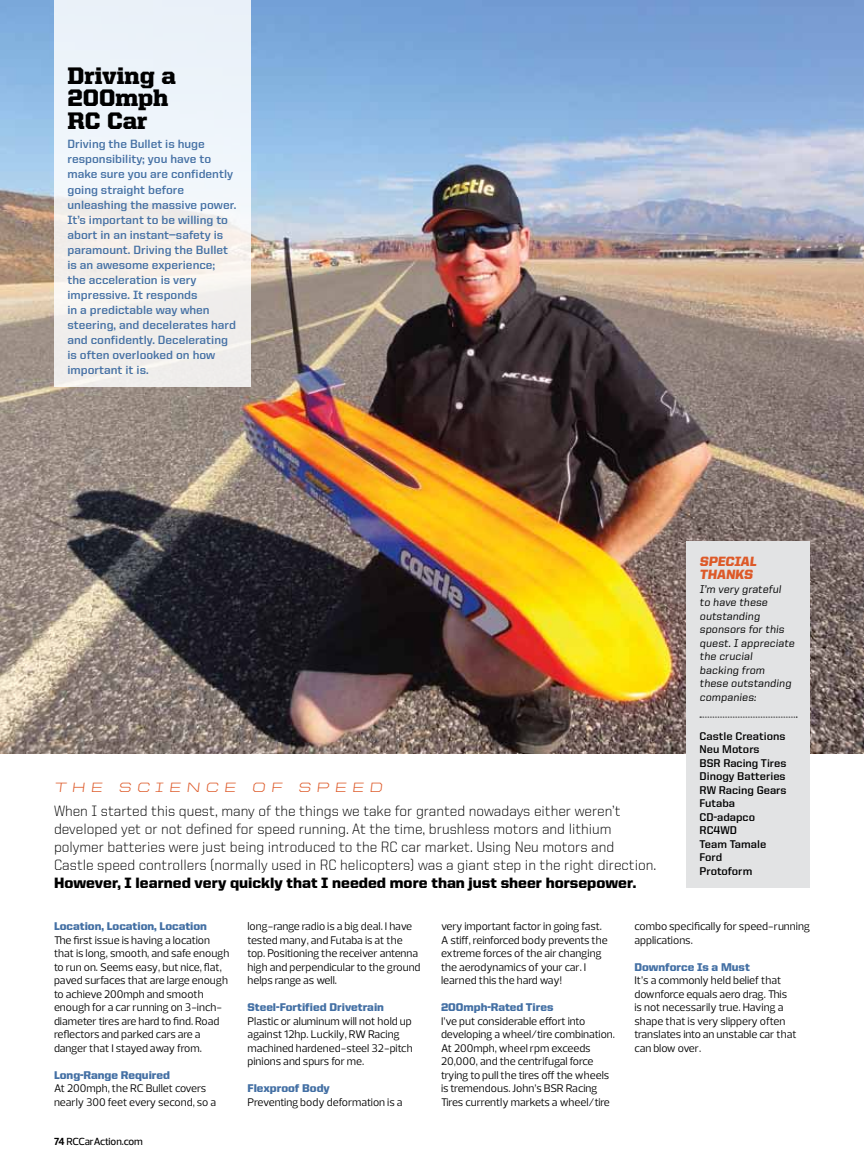
<style>
.page{position:relative;width:864px;height:1175px;background:#fff}
.page>*{position:absolute;margin:0;border:0;box-sizing:border-box;transform-origin:0 0}
.t1{font:900 24px/22.5px "United Serif Reg";color:#000}
.t2{font:300 15px/18px "United Sans Reg";color:#000}
.t3{font:900 15px "United Sans Reg";color:#000}
.t4{font:300 13.5px "United Sans Ext";color:#dd5928}
.t5{font:900 13.5px/13.5px "United Sans Reg";color:#dd5928}
.t6{font:700 12px/15px "United Sans Reg";color:#4470a4}
.t7{font:11.25px/13.5px "Prelo";color:#000}
.t8{font:500 11.25px/13.5px "United Sans Reg";color:#000}
.t9{font:900 11.25px "United Sans Reg";color:#4470a4}
.t10{font:700 11.25px/13.5px "United Sans Reg";color:#000}
.t11{font:500 10.5px "Prelo";letter-spacing:-.015em;color:#000}
.s1{font-weight:700}
</style>
<div class="page">
<img style="left:0;top:0;width:864px;height:753px">
<div style="left:54px;top:0;width:196px;height:387px;background:linear-gradient(to right,#f0f2f3,#f0f2f4)"></div>
<div style="left:686px;top:542px;width:124px;height:346px;background:#e2e3e4"></div>
<svg style="left:700px;top:716px;width:97px;height:1px"></svg>
<h1 class="t1" style="left:68px;top:64px;width:110px">Driving a<br>200mph<br>RC Car</h1>
<p class="t6" style="left:68px;top:137px;width:170px">Driving the Bullet is huge responsibility; you have to make sure you are confidently going straight before unleashing the massive power.<br>It’s important to be willing to abort in an instant—safety is paramount. Driving the Bullet is an awesome experience; the acceleration is very impressive. It responds<br>in a predictable way when steering, and decelerates hard and confidently. Decelerating is often overlooked on how important it is.</p>
<p class="t4" style="left:54px;top:780px;width:332px">T HE S CI ENCE OF S PEED</p>
<p class="t2" style="left:54px;top:802px;width:604px">When I started this quest, many of the things we take for granted nowadays either weren’t developed yet or not defined for speed running. At the time, brushless motors and lithium polymer batteries were just being introduced to the RC car market. Using Neu motors and Castle speed controllers (normally used in RC helicopters) was a giant step in the right direction.</p>
<h2 class="t3" style="left:54px;top:874px;width:584px">However, I learned very quickly that I needed more than just sheer horsepower.</h2>
<p class="t5" style="left:700px;top:554px;width:55px">Special<br>Thanks</p>
<p class="t8" style="left:700px;top:581px;width:98px">I’m very grateful to have these outstanding sponsors for this quest. I appreciate the crucial backing from these outstanding companies:</p>
<p class="t10" style="left:700px;top:728px;width:88px">Castle Creations<br>Neu Motors<br>BSR Racing Tires<br>Dinogy Batteries<br>RW Racing Gears<br>Futaba<br>CD-adapco<br>RC4WD<br>Team Tamale<br>Ford<br>Protoform</p>
<p class="t9" style="left:54px;top:920px;width:155px">Location, Location, Location</p>
<p class="t7" style="left:54px;top:933px;width:177px">The first issue is having a location that is long, smooth, and safe enough to run on. Seems easy, but nice, flat, paved surfaces that are large enough to achieve 200mph and smooth enough for a car running on 3-inch&shy;diameter tires are hard to find. Road reflectors and parked cars are a danger that I stayed away from.</p>
<p class="t9" style="left:54px;top:1068px;width:118px">Long-Range Required</p>
<p class="t7" style="left:54px;top:1081px;width:164px">At 200mph, the RC Bullet covers nearly 300 feet every second, so a</p>
<p class="t11" style="left:54px;top:1135px;width:91px"><span class="s1">74</span> RCCarAction.com</p>
<p class="t7" style="left:248px;top:919px;width:175px">long-range radio is a big deal. I have tested many, and Futaba is at the top. Positioning the receiver antenna high and perpendicular to the ground helps range as well.</p>
<p class="t9" style="left:248px;top:1001px;width:138px">Steel-Fortified Drivetrain</p>
<p class="t7" style="left:248px;top:1014px;width:167px">Plastic or aluminum will not hold up against 12hp. Luckily, RW Racing machined hardened-steel 32-pitch pinions and spurs for me.</p>
<p class="t9" style="left:248px;top:1082px;width:84px">Flexproof Body</p>
<p class="t7" style="left:248px;top:1095px;width:157px">Preventing body deformation is a</p>
<p class="t7" style="left:441px;top:919px;width:168px">very important factor in going fast.<br>A stiff, reinforced body prevents the extreme forces of the air changing the aerodynamics of your car. I learned this the hard way!</p>
<p class="t9" style="left:441px;top:1001px;width:114px">200mph-Rated Tires</p>
<p class="t7" style="left:441px;top:1014px;width:176px">I’ve put considerable effort into developing a wheel/tire combination.<br>At 200mph, wheel rpm exceeds 20,000, and the centrifugal force trying to pull the tires off the wheels is tremendous. John’s BSR Racing Tires currently markets a wheel/tire</p>
<p class="t7" style="left:635px;top:919px;width:177px">combo specifically for speed-running applications.</p>
<p class="t9" style="left:635px;top:960px;width:117px">Downforce Is a Must</p>
<p class="t7" style="left:635px;top:973px;width:164px">It’s a commonly held belief that downforce equals aero drag. This is not necessarily true. Having a shape that is very slippery often translates into an unstable car that can blow over.</p>
</div>
